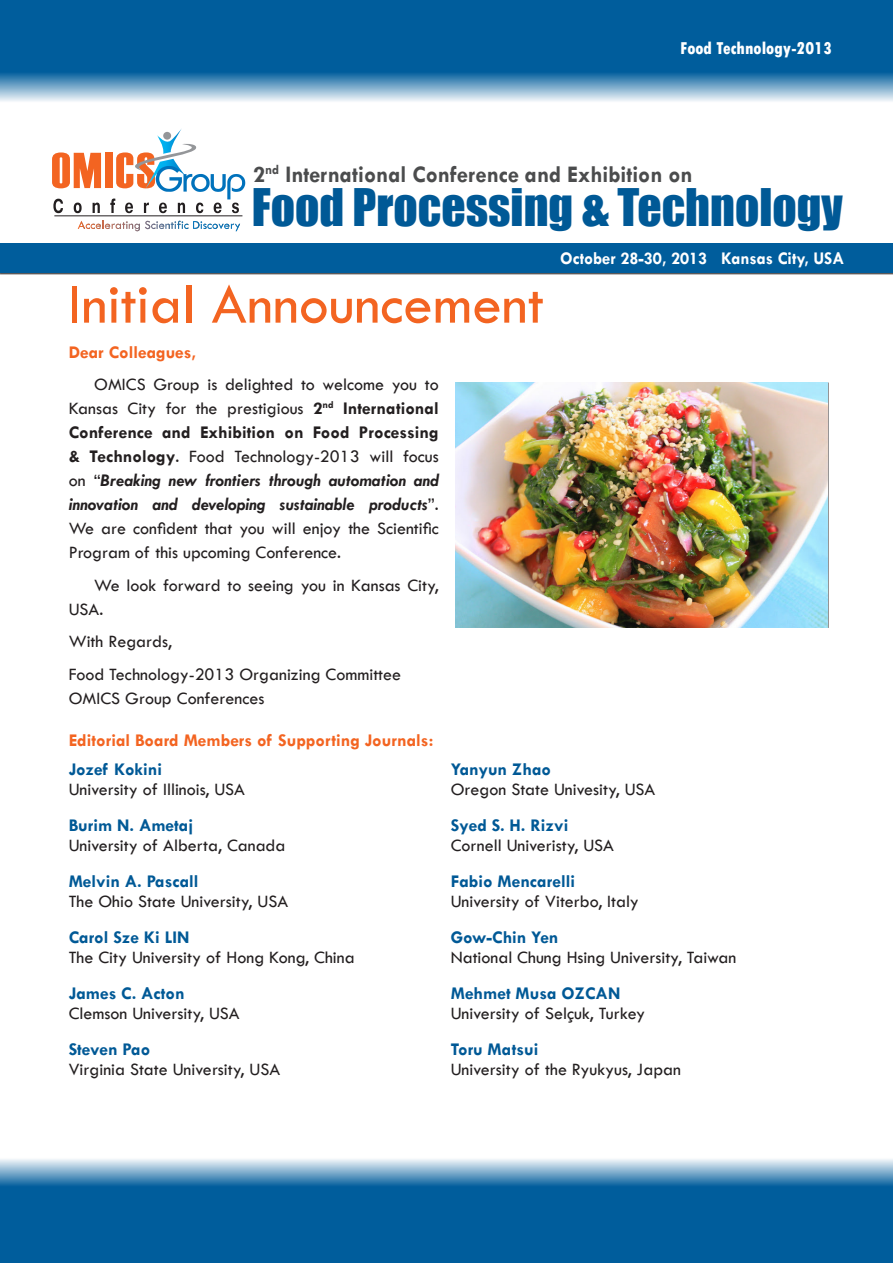
<style>
.page{position:relative;width:893px;height:1263px;background:#fff}
.page>*{position:absolute;margin:0;border:0;box-sizing:border-box;transform-origin:0 0}
.t1{font:59.1px "Tw Cen";color:#f36421}
.t2{font:47.55px "Impact";color:#005996}
.t3{font:700 24px "Tw Cen";color:#4b4c4d;scale:.95 1}
.t4{font:18px/24px "Tw Cen";color:#231f20;text-align:justify}
.t5{font:700 18px "Tw Cen";color:#005996}
.t6{font:700 18px "Tw Cen";color:#f36421}
.t7{font:700 18px "Tw Cen";color:#fff;scale:.95 1}
.t8{font:800 condensed 18px "Tw Cen";color:#fff}
.s1{font-weight:700}
.s2{font-weight:700;font-style:italic}
</style>
<div class="page">
<svg style="left:0;top:0;width:893px;height:101px;background:#2272a9"></svg>
<svg style="left:0;top:1159px;width:893px;height:104px;background:#2071a8"></svg>
<div style="left:0;top:243px;width:893px;height:31px;background:#5c595a"></div>
<div style="left:0;top:243px;width:893px;height:30px;background:#005d9c"></div>
<svg style="left:52px;top:152px;width:49px;height:36px"></svg>
<div style="left:105px;top:153px;width:8px;height:35px;background:#f36421"></div>
<hr style="left:54px;top:216px;width:188px;height:1px;background:#231f20">
<svg style="left:53px;top:199px;width:10px;height:14px"></svg>
<svg style="left:74px;top:203px;width:8px;height:10px"></svg>
<svg style="left:93px;top:203px;width:7px;height:10px"></svg>
<svg style="left:110px;top:129px;width:135px;height:84px"></svg>
<svg style="left:78px;top:221px;width:162px;height:10px"></svg>
<img style="left:456px;top:382px;width:371px;height:245px">
<p class="t8" style="left:680px;top:38px;width:153px">Food Technology-2013</p>
<p class="t3" style="left:253px;top:160px;width:464px">2<sup>nd</sup> International Conference and Exhibition on</p>
<p class="t2" style="left:252px;top:171px;width:592px">Food Processing &amp; Technology</p>
<p class="t1" style="left:69px;top:268px;width:477px">Initial Announcement</p>
<p class="t6" style="left:69px;top:341px;width:129px">Dear Colleagues,</p>
<p class="t4" style="left:69px;top:372px;width:372px;text-indent:26px">OMICS Group is delighted to welcome you to Kansas City for the prestigious <span class="s1">2</span><sup>nd</sup> <span class="s1">International Conference and Exhibition on Food Processing &amp; Technology</span>. Food Technology-2013 will focus on “<span class="s2">Breaking new frontiers through automation and innovation and developing sustainable products</span>”.<br>We are confident that you will enjoy the Scientific Program of this upcoming Conference.</p>
<p class="t4" style="left:69px;top:573px;width:372px;text-indent:26px">We look forward to seeing you in Kansas City,<br>USA.</p>
<p class="t4" style="left:69px;top:629px;width:105px">With Regards,</p>
<p class="t4" style="left:69px;top:662px;width:334px">Food Technology-2013 Organizing Committee</p>
<p class="t4" style="left:69px;top:686px;width:197px">OMICS Group Conferences</p>
<p class="t6" style="left:69px;top:729px;width:366px">Editorial Board Members of Supporting Journals:</p>
<p class="t7" style="left:560px;top:247px;width:300px">October 28-30, 2013 Kansas City, USA</p>
<p class="t5" style="left:69px;top:759px;width:95px">Jozef Kokini</p>
<p class="t4" style="left:69px;top:777px;width:178px">University of Illinois, USA</p>
<p class="t5" style="left:69px;top:815px;width:126px">Burim N. Ametaj</p>
<p class="t4" style="left:69px;top:833px;width:218px">University of Alberta, Canada</p>
<p class="t5" style="left:69px;top:871px;width:131px">Melvin A. Pascall</p>
<p class="t4" style="left:69px;top:889px;width:221px">The Ohio State University, USA</p>
<p class="t5" style="left:69px;top:927px;width:122px">Carol Sze Ki LIN</p>
<p class="t4" style="left:69px;top:945px;width:288px">The City University of Hong Kong, China</p>
<p class="t5" style="left:69px;top:983px;width:117px">James C. Acton</p>
<p class="t4" style="left:69px;top:1001px;width:173px">Clemson University, USA</p>
<p class="t5" style="left:69px;top:1039px;width:83px">Steven Pao</p>
<p class="t4" style="left:69px;top:1057px;width:213px">Virginia State University, USA</p>
<p class="t5" style="left:451px;top:759px;width:102px">Yanyun Zhao</p>
<p class="t4" style="left:451px;top:777px;width:206px">Oregon State Univesity, USA</p>
<p class="t5" style="left:451px;top:815px;width:119px">Syed S. H. Rizvi</p>
<p class="t4" style="left:451px;top:833px;width:165px">Cornell Univeristy, USA</p>
<p class="t5" style="left:451px;top:871px;width:126px">Fabio Mencarelli</p>
<p class="t4" style="left:451px;top:889px;width:190px">University of Viterbo, Italy</p>
<p class="t5" style="left:451px;top:927px;width:109px">Gow-Chin Yen</p>
<p class="t4" style="left:451px;top:945px;width:287px">National Chung Hsing University, Taiwan</p>
<p class="t5" style="left:451px;top:983px;width:171px">Mehmet Musa OZCAN</p>
<p class="t4" style="left:451px;top:1001px;width:196px">University of Selçuk, Turkey</p>
<p class="t5" style="left:451px;top:1039px;width:89px">Toru Matsui</p>
<p class="t4" style="left:451px;top:1057px;width:232px">University of the Ryukyus, Japan</p>
</div>
